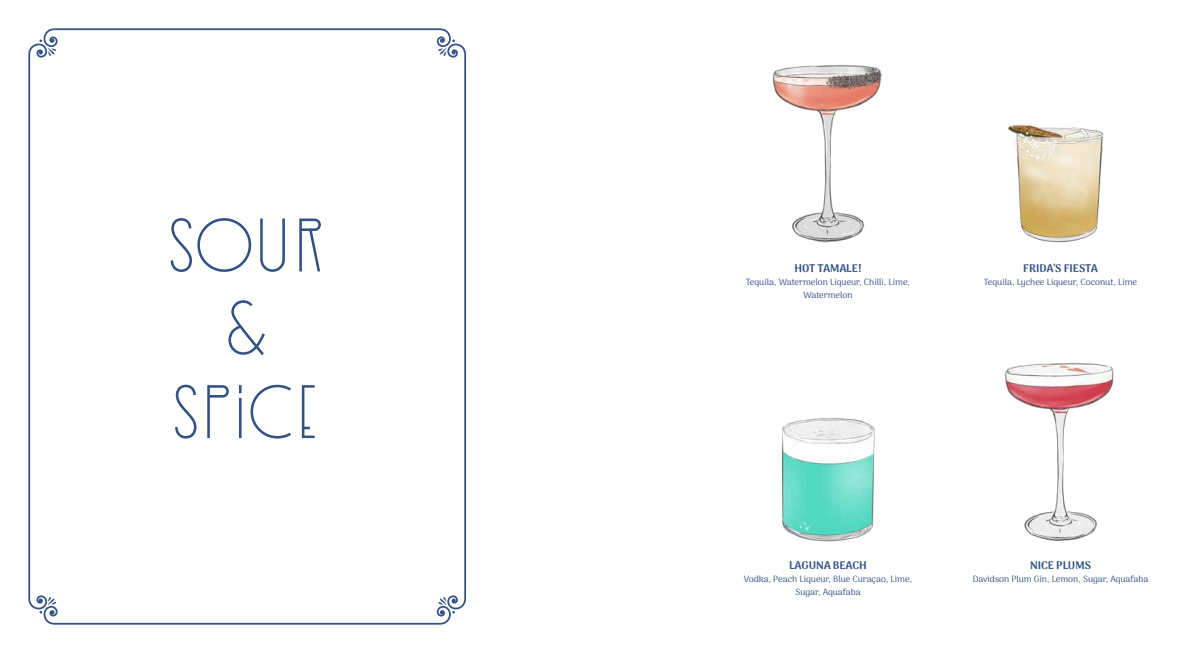
<style>
.page{position:relative;width:1191px;height:652px;background:#fff}
.page>*{position:absolute;margin:0;border:0;box-sizing:border-box;transform-origin:0 0}
.t1{font:72px/83.3px "Garine First";color:#325285;text-align:center}
.t2{font:700 11px "Arima";color:#325285}
.t3{font:9px/13px "Arima";color:#325285;text-align:center}
</style>
<div class="page">
<svg style="left:28px;top:28px;width:438px;height:597px"></svg>
<img style="left:772px;top:65px;width:110px;height:178px">
<img style="left:1008px;top:124px;width:96px;height:119px">
<img style="left:782px;top:418px;width:93px;height:124px">
<img style="left:1005px;top:363px;width:109px;height:178px">
<h1 class="t1" style="left:167px;top:205px;width:161px">SOUR &amp;<br>SPICE</h1>
<p class="t2" style="left:794px;top:261px;width:69px">HOT TAMALE!</p>
<p class="t3" style="left:746px;top:275px;width:166px">Tequila, Watermelon Liqueur, Chilli, Lime,<br>Watermelon</p>
<p class="t2" style="left:1023px;top:261px;width:76px">FRIDA’S FIESTA</p>
<p class="t3" style="left:984px;top:275px;width:155px">Tequila, Lychee Liqueur, Coconut, Lime</p>
<p class="t2" style="left:789px;top:559px;width:79px">LAGUNA BEACH</p>
<p class="t3" style="left:744px;top:573px;width:170px">Vodka, Peach Liqueur, Blue Curaçao, Lime,<br>Sugar, Aquafaba</p>
<p class="t2" style="left:1030px;top:559px;width:62px">NICE PLUMS</p>
<p class="t3" style="left:972px;top:573px;width:177px">Davidson Plum Gin, Lemon, Sugar, Aquafaba</p>
</div>
